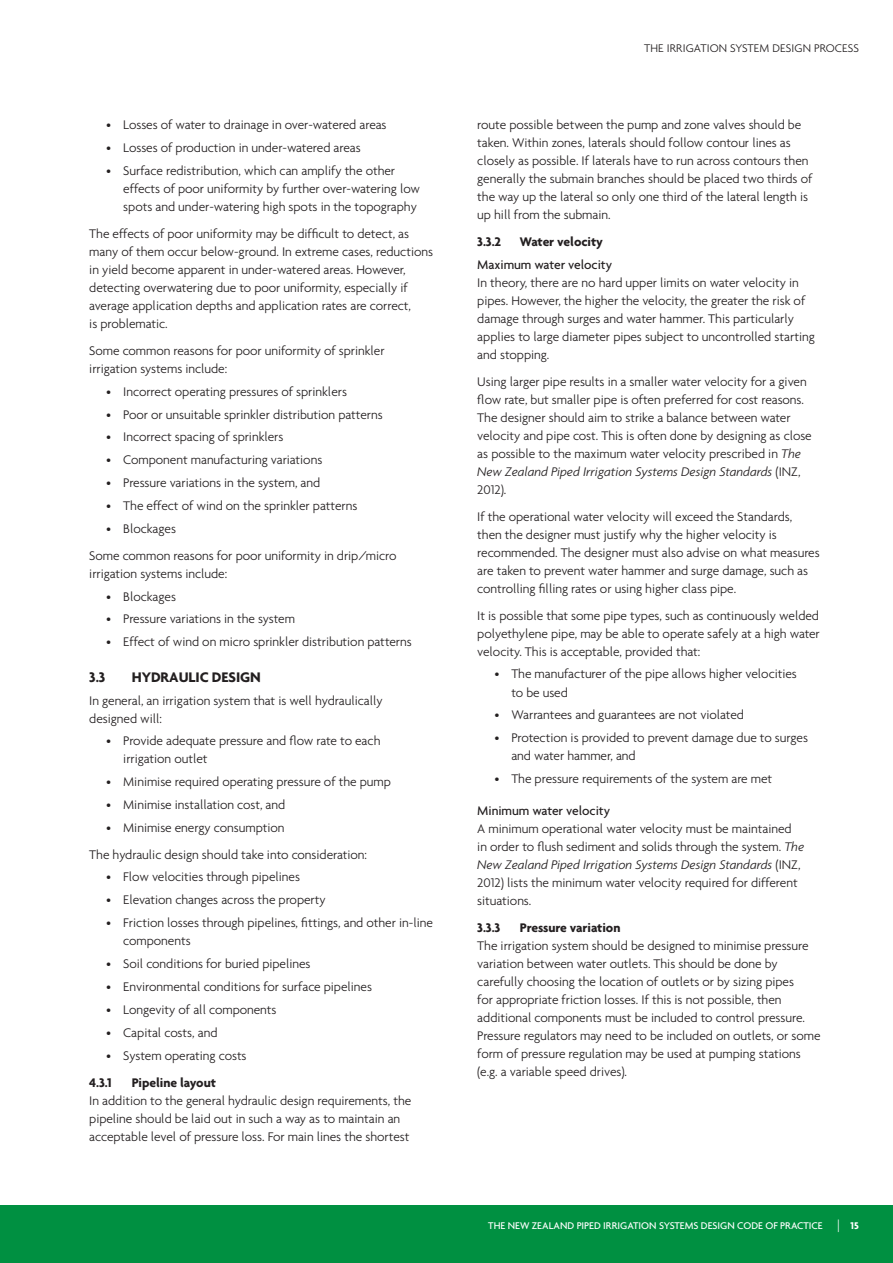
<style>
.page{position:relative;width:893px;height:1263px;background:#fff}
.page>*{position:absolute;margin:0;border:0;box-sizing:border-box;transform-origin:0 0}
.Subheads_in_Copy{font:700 15px "Agenda";letter-spacing:-.005em;color:#231f20}
.Body_Copy_Tech{font:300 13.5px/18px "Agenda";letter-spacing:-.005em;color:#231f20}
.Sublevel_headings{font:700 13.5px "Agenda";letter-spacing:-.005em;color:#231f20}
.Sublevel_headings_Me{font:500 13.5px "Agenda";letter-spacing:-.005em;color:#231f20}
.t1{font:300 12px "Agenda";letter-spacing:.01em;color:#231f20}
.t2{font:500 10.5px "Agenda";color:#fff}
.s1{font-style:italic}
.s2{font-weight:300;font-size:13.35px}
.s3{font-weight:700}
</style>
<div class="page">
<div style="left:0;top:1205px;width:893px;height:58px;background:#009041"></div>
<p class="Body_Copy_Tech" style="left:106px;top:116px;width:282px">• Losses of water to drainage in over-watered areas</p>
<p class="Body_Copy_Tech" style="left:106px;top:139px;width:256px">• Losses of production in under-watered areas</p>
<p class="Body_Copy_Tech" style="left:123px;top:162px;width:298px;text-indent:-17px">• Surface redistribution, which can amplify the other effects of poor uniformity by further over-watering low spots and under-watering high spots in the topography</p>
<p class="Body_Copy_Tech" style="left:89px;top:225px;width:345px">The effects of poor uniformity may be difficult to detect, as many of them occur below-ground. In extreme cases, reductions in yield become apparent in under-watered areas. However, detecting overwatering due to poor uniformity, especially if average application depths and application rates are correct,<br>is problematic.</p>
<p class="Body_Copy_Tech" style="left:89px;top:342px;width:297px">Some common reasons for poor uniformity of sprinkler irrigation systems include:</p>
<p class="Body_Copy_Tech" style="left:106px;top:382px;width:242px">• Incorrect operating pressures of sprinklers</p>
<p class="Body_Copy_Tech" style="left:106px;top:405px;width:278px">• Poor or unsuitable sprinkler distribution patterns</p>
<p class="Body_Copy_Tech" style="left:106px;top:428px;width:179px">• Incorrect spacing of sprinklers</p>
<p class="Body_Copy_Tech" style="left:106px;top:451px;width:218px">• Component manufacturing variations</p>
<p class="Body_Copy_Tech" style="left:106px;top:474px;width:216px">• Pressure variations in the system, and</p>
<p class="Body_Copy_Tech" style="left:106px;top:496px;width:253px">• The effect of wind on the sprinkler patterns</p>
<p class="Body_Copy_Tech" style="left:106px;top:519px;width:71px">• Blockages</p>
<p class="Body_Copy_Tech" style="left:89px;top:546px;width:309px">Some common reasons for poor uniformity in drip/micro irrigation systems include:</p>
<p class="Body_Copy_Tech" style="left:106px;top:587px;width:71px">• Blockages</p>
<p class="Body_Copy_Tech" style="left:106px;top:610px;width:190px">• Pressure variations in the system</p>
<p class="Body_Copy_Tech" style="left:106px;top:633px;width:307px">• Effect of wind on micro sprinkler distribution patterns</p>
<p class="Subheads_in_Copy" style="left:89px;top:668px;width:18px">3.3</p>
<p class="Subheads_in_Copy" style="left:132px;top:668px;width:131px">HYDRAULIC DESIGN</p>
<p class="Body_Copy_Tech" style="left:89px;top:691px;width:295px">In general, an irrigation system that is well hydraulically designed will:</p>
<p class="Body_Copy_Tech" style="left:123px;top:732px;width:259px;text-indent:-17px">• Provide adequate pressure and flow rate to each irrigation outlet</p>
<p class="Body_Copy_Tech" style="left:106px;top:773px;width:286px">• Minimise required operating pressure of the pump</p>
<p class="Body_Copy_Tech" style="left:106px;top:795px;width:181px">• Minimise installation cost, and</p>
<p class="Body_Copy_Tech" style="left:106px;top:818px;width:180px">• Minimise energy consumption</p>
<p class="Body_Copy_Tech" style="left:89px;top:845px;width:279px">The hydraulic design should take into consideration:</p>
<p class="Body_Copy_Tech" style="left:106px;top:868px;width:195px">• Flow velocities through pipelines</p>
<p class="Body_Copy_Tech" style="left:106px;top:891px;width:221px">• Elevation changes across the property</p>
<p class="Body_Copy_Tech" style="left:123px;top:914px;width:311px;text-indent:-17px">• Friction losses through pipelines, fittings, and other in-line components</p>
<p class="Body_Copy_Tech" style="left:106px;top:954px;width:206px">• Soil conditions for buried pipelines</p>
<p class="Body_Copy_Tech" style="left:106px;top:977px;width:267px">• Environmental conditions for surface pipelines</p>
<p class="Body_Copy_Tech" style="left:106px;top:1000px;width:172px">• Longevity of all components</p>
<p class="Body_Copy_Tech" style="left:106px;top:1023px;width:113px">• Capital costs, and</p>
<p class="Body_Copy_Tech" style="left:106px;top:1046px;width:142px">• System operating costs</p>
<p class="Sublevel_headings" style="left:89px;top:1074px;width:24px">4.3.1</p>
<p class="Sublevel_headings" style="left:132px;top:1074px;width:86px">Pipeline layout</p>
<p class="Body_Copy_Tech" style="left:89px;top:1091px;width:324px">In addition to the general hydraulic design requirements, the pipeline should be laid out in such a way as to maintain an acceptable level of pressure loss. For main lines the shortest</p>
<p class="t1" style="left:644px;top:41px;width:216px">THE IRRIGATION SYSTEM DESIGN PROCESS</p>
<p class="Body_Copy_Tech" style="left:477px;top:116px;width:337px">route possible between the pump and zone valves should be taken. Within zones, laterals should follow contour lines as closely as possible. If laterals have to run across contours then generally the submain branches should be placed two thirds of the way up the lateral so only one third of the lateral length is up hill from the submain.</p>
<p class="Sublevel_headings" style="left:477px;top:234px;width:25px">3.3.2</p>
<p class="Sublevel_headings" style="left:520px;top:234px;width:85px">Water velocity</p>
<p class="Sublevel_headings_Me" style="left:477px;top:256px;width:136px">Maximum water velocity</p>
<p class="Body_Copy_Tech" style="left:477px;top:273px;width:339px">In theory, there are no hard upper limits on water velocity in pipes. However, the higher the velocity, the greater the risk of damage through surges and water hammer. This particularly applies to large diameter pipes subject to uncontrolled starting and stopping.</p>
<p class="Body_Copy_Tech" style="left:477px;top:372px;width:336px">Using larger pipe results in a smaller water velocity for a given flow rate, but smaller pipe is often preferred for cost reasons.<br>The designer should aim to strike a balance between water velocity and pipe cost. This is often done by designing as close as possible to the maximum water velocity prescribed in <span class="s1">The New Zealand Piped Irrigation Systems Design Standards</span> (INZ, 2012).</p>
<p class="Body_Copy_Tech" style="left:477px;top:507px;width:344px">If the operational water velocity will exceed the Standards, then the designer must justify why the higher velocity is recommended. The designer must also advise on what measures are taken to prevent water hammer and surge damage, such as controlling filling rates or using higher class pipe.</p>
<p class="Body_Copy_Tech" style="left:477px;top:606px;width:344px;text-align:justify">It is possible that some pipe types, such as continuously welded polyethylene pipe, may be able to operate safely at a high water velocity. This is acceptable, provided that:</p>
<p class="Body_Copy_Tech" style="left:511px;top:665px;width:287px;text-indent:-17px">• The manufacturer of the pipe allows higher velocities to be used</p>
<p class="Body_Copy_Tech" style="left:494px;top:706px;width:251px">• Warrantees and guarantees are not violated</p>
<p class="Body_Copy_Tech" style="left:511px;top:729px;width:298px;text-indent:-17px">• Protection is provided to prevent damage due to surges and water hammer, and</p>
<p class="Body_Copy_Tech" style="left:494px;top:769px;width:279px">• The pressure requirements of the system are met</p>
<p class="Sublevel_headings_Me" style="left:477px;top:802px;width:134px">Minimum water velocity</p>
<p class="Body_Copy_Tech" style="left:477px;top:819px;width:328px">A minimum operational water velocity must be maintained in order to flush sediment and solids through the system. <span class="s1">The New Zealand Piped Irrigation Systems Design Standards</span> (INZ, 2012) lists the minimum water velocity required for different situations.</p>
<p class="Sublevel_headings" style="left:477px;top:919px;width:25px">3.3.3</p>
<p class="Sublevel_headings" style="left:520px;top:919px;width:102px">Pressure variation</p>
<p class="Body_Copy_Tech" style="left:477px;top:936px;width:345px">The irrigation system should be designed to minimise pressure variation between water outlets. This should be done by carefully choosing the location of outlets or by sizing pipes<br>for appropriate friction losses. If this is not possible, then additional components must be included to control pressure.<br>Pressure regulators may need to be included on outlets, or some form of pressure regulation may be used at pumping stations (e.g. a variable speed drives).</p>
<p class="t2" style="left:488px;top:1219px;width:372px">THE NEW ZEALAND PIPED IRRIGATION SYSTEMS DESIGN CODE OF PRACTICE <span class="s2">|</span> <span class="s3">15</span></p>
</div>
